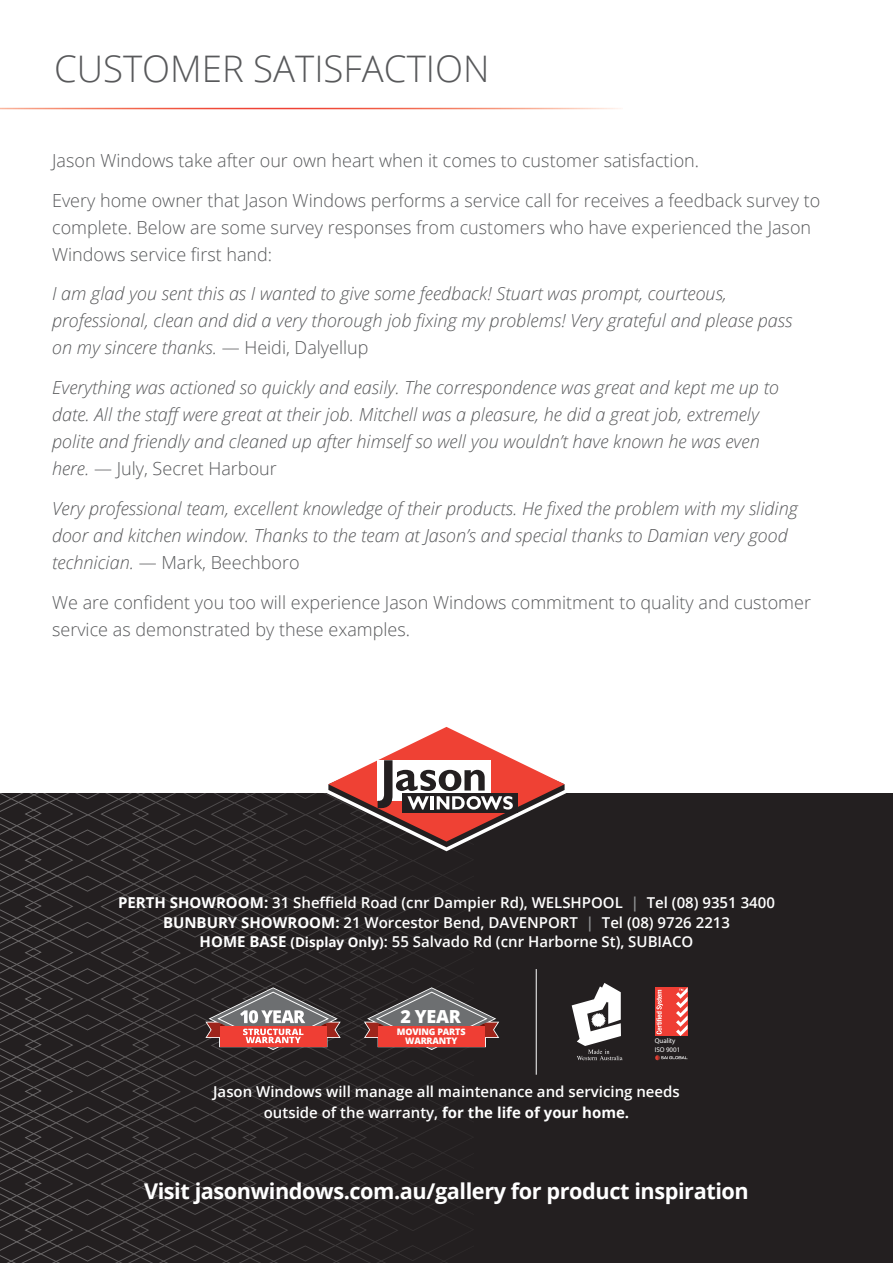
<style>
.page{position:relative;width:893px;height:1263px;background:#fff}
.page>*{position:absolute;margin:0;border:0;box-sizing:border-box;transform-origin:0 0}
.t1{font:300 36.6px "Open Sans";color:#58595b}
.t2{font:700 21.75px "Open Sans";letter-spacing:-.02em;color:#fff}
.t3{font:italic 300 18px/27px "Open Sans";color:#58595b}
.t4{font:300 18px/27px "Open Sans";color:#58595b}
.t5{font:800 18px "Open Sans";color:#fff}
.t6{font:600 15px/19.5px "Open Sans";color:#fff;text-align:center}
.t7{font:800 9px/9px "Open Sans";letter-spacing:-.02em;color:#fff;text-align:center}
.t8{font:6.9px/8.4px "Myriad Pro";color:#fff}
.s1{font-style:normal}
.s2{font-weight:700}
.s3{color:#949698}
.s4{font-weight:700;font-size:13.5px}
</style>
<div class="page">
<div style="left:0;top:793px;width:893px;height:470px;background:#231f20"></div>
<div style="left:655px;top:987px;width:33px;height:49px;background:#ef3e34"></div>
<svg style="left:656px;top:990px;width:7px;height:44px"></svg>
<svg style="left:676px;top:987px;width:12px;height:49px"></svg>
<svg style="left:655px;top:1055px;width:32px;height:5px"></svg>
<svg style="left:0;top:727px;width:623px;height:536px"></svg>
<h1 class="t1" style="left:54px;top:44px;width:437px">CUSTOMER SATISFACTION</h1>
<p class="t4" style="left:52px;top:146px;width:648px">Jason Windows take after our own heart when it comes to customer satisfaction.</p>
<p class="t4" style="left:52px;top:186px;width:770px">Every home owner that Jason Windows performs a service call for receives a feedback survey to complete. Below are some survey responses from customers who have experienced the Jason<br>Windows service first hand:</p>
<p class="t3" style="left:52px;top:280px;width:742px">I am glad you sent this as I wanted to give some feedback! Stuart was prompt, courteous, professional, clean and did a very thorough job fixing my problems! Very grateful and please pass on my sincere thanks. <span class="s1">— Heidi, Dalyellup</span></p>
<p class="t3" style="left:52px;top:373px;width:728px">Everything was actioned so quickly and easily. The correspondence was great and kept me up to date. All the staff were great at their job. Mitchell was a pleasure, he did a great job, extremely polite and friendly and cleaned up after himself so well you wouldn’t have known he was even here. <span class="s1">— July, Secret Harbour</span></p>
<p class="t3" style="left:52px;top:494px;width:747px">Very professional team, excellent knowledge of their products. He fixed the problem with my sliding door and kitchen window. Thanks to the team at Jason’s and special thanks to Damian very good technician. <span class="s1">— Mark, Beechboro</span></p>
<p class="t4" style="left:52px;top:588px;width:760px">We are confident you too will experience Jason Windows commitment to quality and customer service as demonstrated by these examples.</p>
<p class="t6" style="left:118px;top:893px;width:658px"><span class="s2">PERTH SHOWROOM:</span> 31 Sheffield Road (cnr Dampier Rd), WELSHPOOL <span class="s3">|</span> Tel (08) 9351 3400<br><span class="s2">BUNBURY SHOWROOM:</span> 21 Worcestor Bend, DAVENPORT <span class="s3">|</span> Tel (08) 9726 2213<br><span class="s2">HOME BASE</span> <span class="s4">(Display Only)</span>: 55 Salvado Rd (cnr Harborne St), SUBIACO</p>
<p class="t5" style="left:400px;top:1003px;width:62px">2 YEAR</p>
<p class="t7" style="left:397px;top:1027px;width:70px">MOVING PARTS<br>WARRANTY</p>
<p class="t8" style="left:655px;top:1037px;width:27px">Quality<br>ISO 9001</p>
<p class="t6" style="left:213px;top:1081px;width:468px;line-height:20.2px">Jason Windows will manage all maintenance and servicing needs outside of the warranty, <span class="s2">for the life of your home.</span></p>
<p class="t2" style="left:144px;top:1175px;width:606px">Visit jasonwindows.com.au/gallery for product inspiration</p>
</div>
